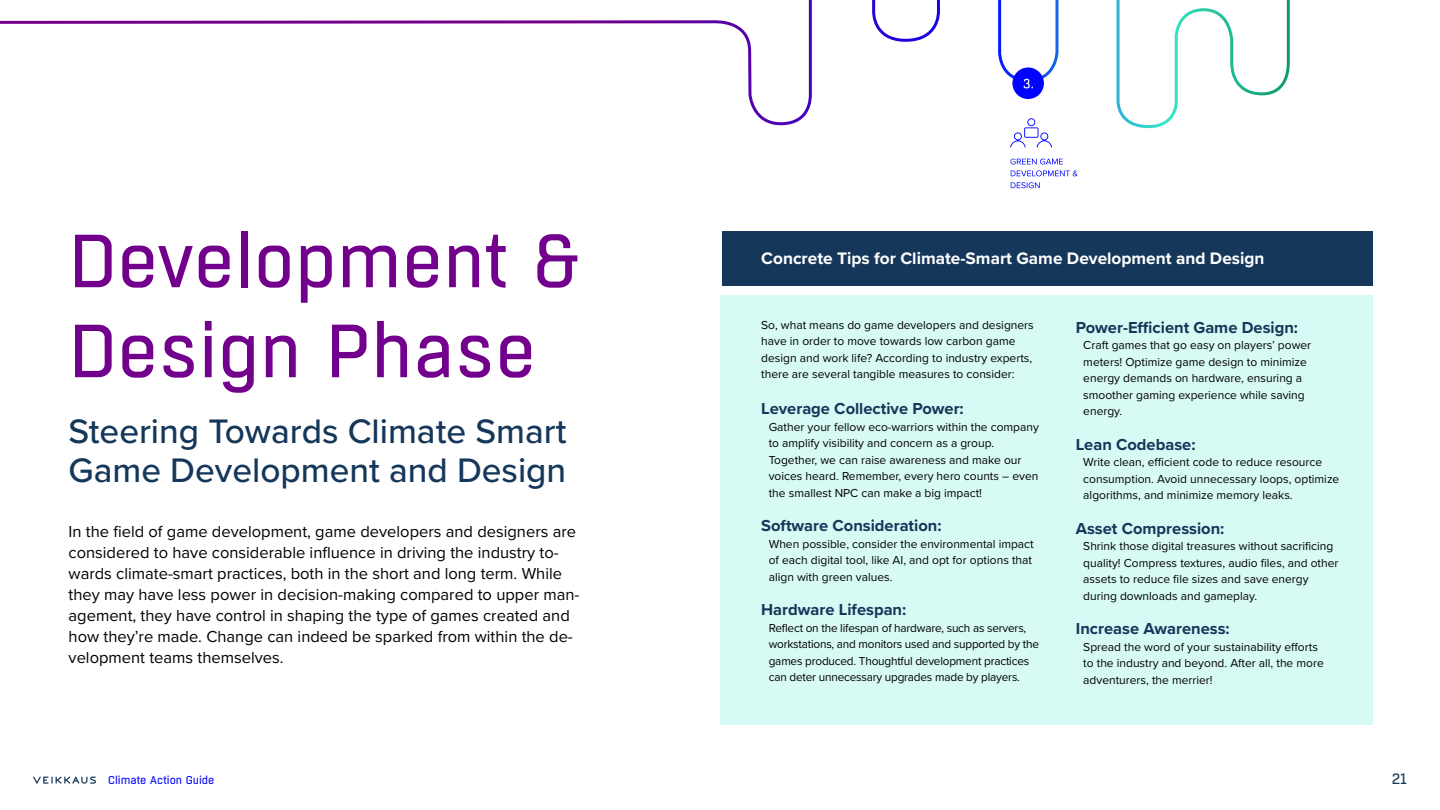
<style>
.page{position:relative;width:1440px;height:810px;background:#fff}
.page>*{position:absolute;margin:0;border:0;box-sizing:border-box;transform-origin:0 0}
.Otsikko_Boxed_100{font:75px/90px "Boxed";color:#72008c}
.Ingressi_Proxima_Nova_Medium_26pt{font:500 35.25px/39.8px "Proxima Nova";color:#14375a}
.Alaotsikko_Proxima_Nova_Bold_22_pt{font:700 17.25px "Proxima Nova";color:#fff}
.Alaotsikko_Proxima_Nova_Bold_22_pt-2{font:16.5px/21px "Proxima Nova";color:#000}
.Alaotsikko_Proxima_Nova_Bold_22_pt-3{font:700 16.5px "Proxima Nova";color:#14375a}
.t1{font:15px "Boxed";color:#14375a}
.Lista{font:12px/16.5px "Proxima Nova";color:#000}
.t2{font:11.25px "Boxed";color:#0004ff}
</style>
<div class="page">
<svg style="left:33px;top:777px;width:63px;height:7px"></svg>
<div style="left:722px;top:231px;width:650px;height:55px;background:#14375a"></div>
<div style="left:720px;top:295px;width:652px;height:429px;background:#d7faf4"></div>
<svg style="left:0;top:0;width:1290px;height:129px"></svg>
<svg style="left:1011px;top:182px;width:29px;height:6px"></svg>
<svg style="left:1010px;top:159px;width:68px;height:17px"></svg>
<div style="left:1012px;top:68px;width:32px;height:31px;background:#0004ff;border-radius:50%"></div>
<svg style="left:1024px;top:79px;width:9px;height:9px"></svg>
<svg style="left:1010px;top:118px;width:42px;height:30px"></svg>
<p class="Otsikko_Boxed_100" style="left:69px;top:218px;width:513px">Development &amp;<br>Design Phase</p>
<p class="Ingressi_Proxima_Nova_Medium_26pt" style="left:69px;top:410px;width:499px">Steering Towards Climate Smart<br>Game Development and Design</p>
<p class="Alaotsikko_Proxima_Nova_Bold_22_pt-2" style="left:69px;top:520px;width:512px">In the field of game development, game developers and designers are considered to have considerable influence in driving the industry to&shy;wards climate-smart practices, both in the short and long term. While they may have less power in decision-making compared to upper man&shy;agement, they have control in shaping the type of games created and how they’re made. Change can indeed be sparked from within the de&shy;velopment teams themselves.</p>
<p class="Alaotsikko_Proxima_Nova_Bold_22_pt" style="left:761px;top:246px;width:505px">Concrete Tips for Climate-Smart Game Development and Design</p>
<p class="Lista" style="left:761px;top:316px;width:274px">So, what means do game developers and designers have in order to move towards low carbon game design and work life? According to industry experts, there are several tangible measures to consider:</p>
<p class="Alaotsikko_Proxima_Nova_Bold_22_pt-3" style="left:761px;top:397px;width:204px">Leverage Collective Power:</p>
<p class="Lista" style="left:769px;top:418px;width:272px">Gather your fellow eco-warriors within the company to amplify visibility and concern as a group.<br>Together, we can raise awareness and make our voices heard. Remember, every hero counts – even the smallest NPC can make a big impact!</p>
<p class="Alaotsikko_Proxima_Nova_Bold_22_pt-3" style="left:761px;top:514px;width:182px">Software Consideration:</p>
<p class="Lista" style="left:769px;top:535px;width:267px">When possible, consider the environmental impact of each digital tool, like AI, and opt for options that align with green values.</p>
<p class="Alaotsikko_Proxima_Nova_Bold_22_pt-3" style="left:761px;top:598px;width:147px">Hardware Lifespan:</p>
<p class="Lista" style="left:769px;top:619px;width:272px">Reflect on the lifespan of hardware, such as servers, workstations, and monitors used and supported by the games produced. Thoughtful development practices can deter unnecessary upgrades made by players.</p>
<p class="Alaotsikko_Proxima_Nova_Bold_22_pt-3" style="left:1076px;top:315px;width:224px">Power-Efficient Game Design:</p>
<p class="Lista" style="left:1083px;top:336px;width:229px">Craft games that go easy on players’ power meters! Optimize game design to minimize energy demands on hardware, ensuring a smoother gaming experience while saving energy.</p>
<p class="Alaotsikko_Proxima_Nova_Bold_22_pt-3" style="left:1076px;top:432px;width:121px">Lean Codebase:</p>
<p class="Lista" style="left:1083px;top:453px;width:258px">Write clean, efficient code to reduce resource consumption. Avoid unnecessary loops, optimize algorithms, and minimize memory leaks.</p>
<p class="Alaotsikko_Proxima_Nova_Bold_22_pt-3" style="left:1076px;top:516px;width:150px">Asset Compression:</p>
<p class="Lista" style="left:1083px;top:537px;width:257px">Shrink those digital treasures without sacrificing quality! Compress textures, audio files, and other assets to reduce file sizes and save energy during downloads and gameplay.</p>
<p class="Alaotsikko_Proxima_Nova_Bold_22_pt-3" style="left:1076px;top:616px;width:155px">Increase Awareness:</p>
<p class="Lista" style="left:1083px;top:638px;width:242px">Spread the word of your sustainability efforts to the industry and beyond. After all, the more adventurers, the merrier!</p>
<p class="t2" style="left:108px;top:773px;width:108px">Climate Action Guide</p>
<p class="t1" style="left:1392px;top:769px;width:17px">21</p>
</div>
